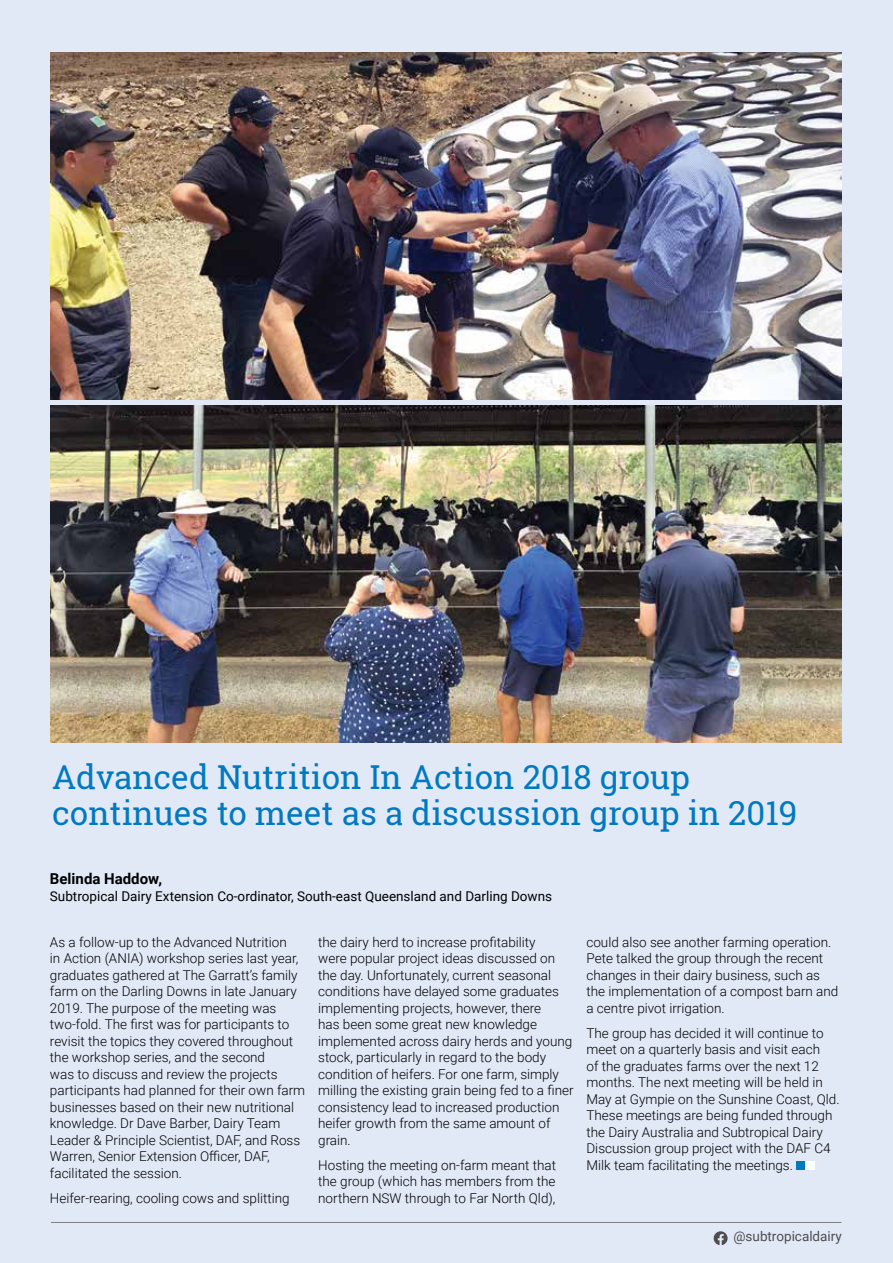
<style>
.page{position:relative;width:893px;height:1263px;background:#e1e9f6}
.page>*{position:absolute;margin:0;border:0;box-sizing:border-box;transform-origin:0 0}
.t1{font:33px/36px "Roboto Slab";color:#0079c1}
.t2{font:700 15px "Roboto";color:#000}
.t3{font:300 13.5px/16.5px "Roboto";color:#000}
.t4{font:13.5px "Roboto";color:#000}
.t5{font:13.5px "Roboto";color:#4d4d4f}
</style>
<div class="page">
<img style="left:50px;top:52px;width:792px;height:348px">
<img style="left:50px;top:405px;width:792px;height:337px">
<div style="left:796px;top:1161px;width:9px;height:9px;background:#0079c1"></div>
<div style="left:806px;top:1161px;width:9px;height:9px;background:#fff"></div>
<svg style="left:714px;top:1231px;width:14px;height:14px"></svg>
<hr style="left:51px;top:1222px;width:790px;height:1px;background:#7c7e81">
<h1 class="t1" style="left:52px;top:759px;width:747px">Advanced Nutrition In Action 2018 group continues to meet as a discussion group in 2019</h1>
<p class="t2" style="left:50px;top:868px;width:114px">Belinda Haddow,</p>
<p class="t4" style="left:50px;top:886px;width:504px">Subtropical Dairy Extension Co-ordinator, South-east Queensland and Darling Downs</p>
<p class="t3" style="left:50px;top:933px;width:257px">As a follow-up to the Advanced Nutrition<br>in Action (ANIA) workshop series last year, graduates gathered at The Garratt’s family farm on the Darling Downs in late January 2019. The purpose of the meeting was two-fold. The first was for participants to revisit the topics they covered throughout the workshop series, and the second<br>was to discuss and review the projects participants had planned for their own farm businesses based on their new nutritional knowledge. Dr Dave Barber, Dairy Team Leader &amp; Principle Scientist, DAF, and Ross Warren, Senior Extension Officer, DAF, facilitated the session.</p>
<p class="t3" style="left:50px;top:1189px;width:241px">Heifer-rearing, cooling cows and splitting</p>
<p class="t3" style="left:318px;top:933px;width:257px">the dairy herd to increase profitability<br>were popular project ideas discussed on the day. Unfortunately, current seasonal conditions have delayed some graduates implementing projects, however, there<br>has been some great new knowledge implemented across dairy herds and young stock, particularly in regard to the body condition of heifers. For one farm, simply milling the existing grain being fed to a finer consistency lead to increased production heifer growth from the same amount of grain.</p>
<p class="t3" style="left:318px;top:1156px;width:239px;text-align:justify">Hosting the meeting on-farm meant that the group (which has members from the northern NSW through to Far North Qld),</p>
<p class="t3" style="left:586px;top:933px;width:253px">could also see another farming operation.<br>Pete talked the group through the recent changes in their dairy business, such as the implementation of a compost barn and a centre pivot irrigation.</p>
<p class="t3" style="left:586px;top:1024px;width:255px">The group has decided it will continue to meet on a quarterly basis and visit each<br>of the graduates farms over the next 12 months. The next meeting will be held in May at Gympie on the Sunshine Coast, Qld.<br>These meetings are being funded through the Dairy Australia and Subtropical Dairy Discussion group project with the DAF C4<br>Milk team facilitating the meetings.</p>
<p class="t5" style="left:733px;top:1227px;width:110px">@subtropicaldairy</p>
</div>
